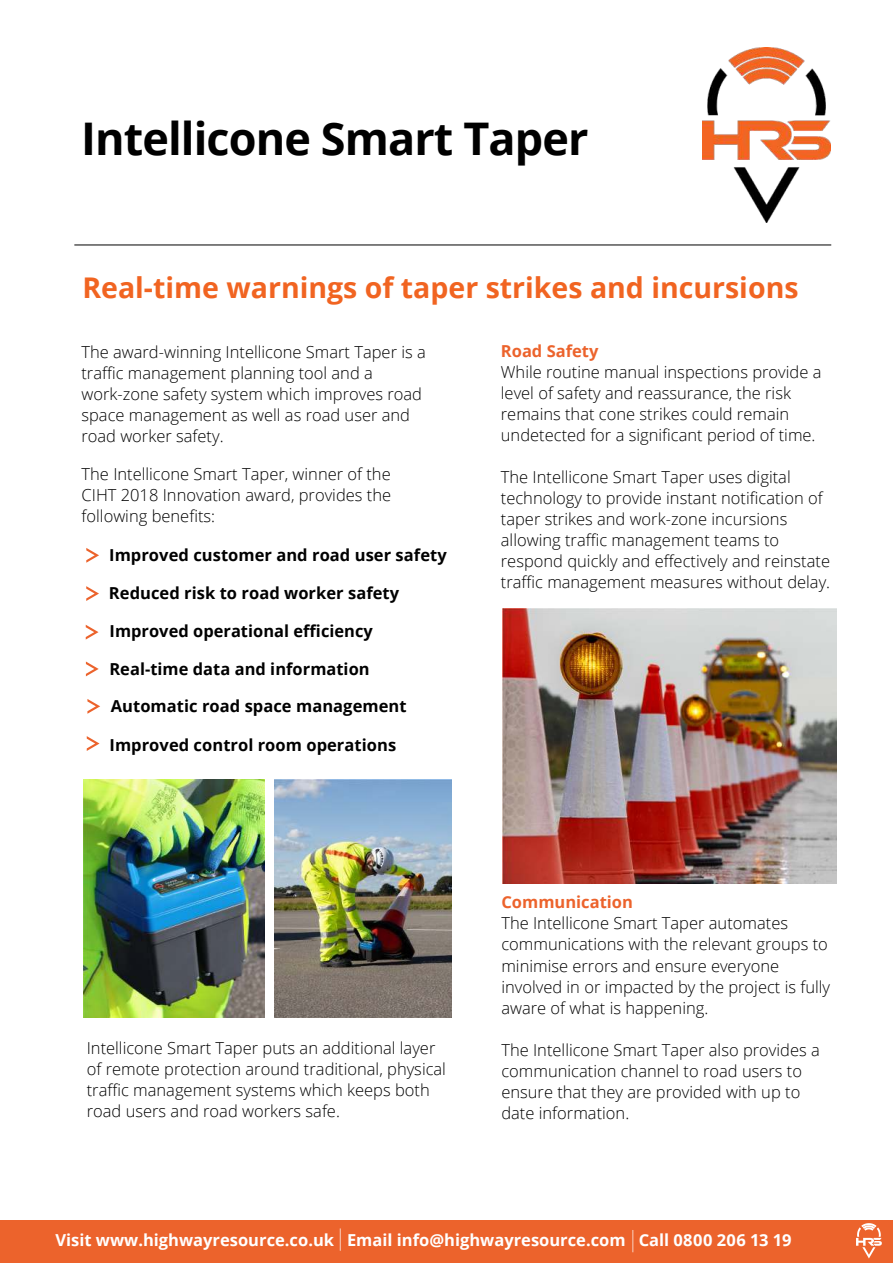
<style>
.page{position:relative;width:893px;height:1263px;background:#fff}
.page>*{position:absolute;margin:0;border:0;box-sizing:border-box;transform-origin:0 0}
.t1{font:700 45px "Open Sans";letter-spacing:-.02em;color:#000}
.t2{font:700 28.5px "Open Sans";color:#f16421}
.t3{font:300 16.5px/21px "Open Sans";color:#000}
.t4{font:700 16.5px "Open Sans";letter-spacing:.005em;color:#000}
.t5{font:700 16.5px "Open Sans";color:#fff}
.t6{font:700 16.5px "Open Sans";color:#ec632c}
</style>
<div class="page">
<img style="left:274px;top:779px;width:177px;height:238px">
<img style="left:702px;top:47px;width:128px;height:176px">
<svg style="left:86px;top:548px;width:13px;height:15px"></svg>
<svg style="left:86px;top:586px;width:13px;height:15px"></svg>
<svg style="left:86px;top:625px;width:12px;height:14px"></svg>
<svg style="left:86px;top:661px;width:13px;height:15px"></svg>
<svg style="left:87px;top:699px;width:13px;height:15px"></svg>
<svg style="left:87px;top:736px;width:13px;height:15px"></svg>
<img style="left:84px;top:779px;width:180px;height:238px">
<hr style="left:74px;top:245px;width:757px;height:1px;background:#000">
<div style="left:0;top:1220px;width:893px;height:43px;background:#ec632c"></div>
<svg style="left:856px;top:1223px;width:26px;height:35px"></svg>
<svg style="left:340px;top:1228px;width:1px;height:23px"></svg>
<svg style="left:632px;top:1230px;width:1px;height:22px"></svg>
<img style="left:503px;top:609px;width:334px;height:274px">
<h1 class="t1" style="left:81px;top:120px;width:509px">Intellicone Smart Taper</h1>
<h2 class="t2" style="left:82px;top:276px;width:718px">Real-time warnings of taper strikes and incursions</h2>
<p class="t3" style="left:81px;top:343px;width:346px">The award-winning Intellicone Smart Taper is a traffic management planning tool and a work-zone safety system which improves road space management as well as road user and road worker safety.</p>
<p class="t6" style="left:501px;top:344px;width:99px">Road Safety</p>
<p class="t3" style="left:501px;top:363px;width:322px">While routine manual inspections provide a level of safety and reassurance, the risk remains that cone strikes could remain undetected for a significant period of time.</p>
<p class="t3" style="left:501px;top:468px;width:331px">The Intellicone Smart Taper uses digital technology to provide instant notification of taper strikes and work-zone incursions allowing traffic management teams to respond quickly and effectively and reinstate traffic management measures without delay.</p>
<p class="t3" style="left:82px;top:466px;width:311px;text-align:justify">The Intellicone Smart Taper, winner of the CIHT 2018 Innovation award, provides the following benefits:</p>
<p class="t4" style="left:109px;top:548px;width:339px">Improved customer and road user safety</p>
<p class="t4" style="left:109px;top:587px;width:292px">Reduced risk to road worker safety</p>
<p class="t4" style="left:110px;top:620px;width:265px">Improved operational efficiency</p>
<p class="t4" style="left:109px;top:662px;width:262px">Real-time data and information</p>
<p class="t4" style="left:111px;top:700px;width:297px">Automatic road space management</p>
<p class="t4" style="left:109px;top:738px;width:288px">Improved control room operations</p>
<p class="t3" style="left:87px;top:1039px;width:361px">Intellicone Smart Taper puts an additional layer of remote protection around traditional, physical traffic management systems which keeps both road users and road workers safe.</p>
<p class="t6" style="left:501px;top:896px;width:133px">Communication</p>
<p class="t3" style="left:501px;top:915px;width:330px">The Intellicone Smart Taper automates communications with the relevant groups to minimise errors and ensure everyone involved in or impacted by the project is fully aware of what is happening.</p>
<p class="t3" style="left:501px;top:1041px;width:320px">The Intellicone Smart Taper also provides a communication channel to road users to ensure that they are provided with up to date information.</p>
<p class="t5" style="left:55px;top:1233px;width:737px">Visit www.highwayresource.co.uk Email info@highwayresource.com Call 0800 206 13 19</p>
</div>
